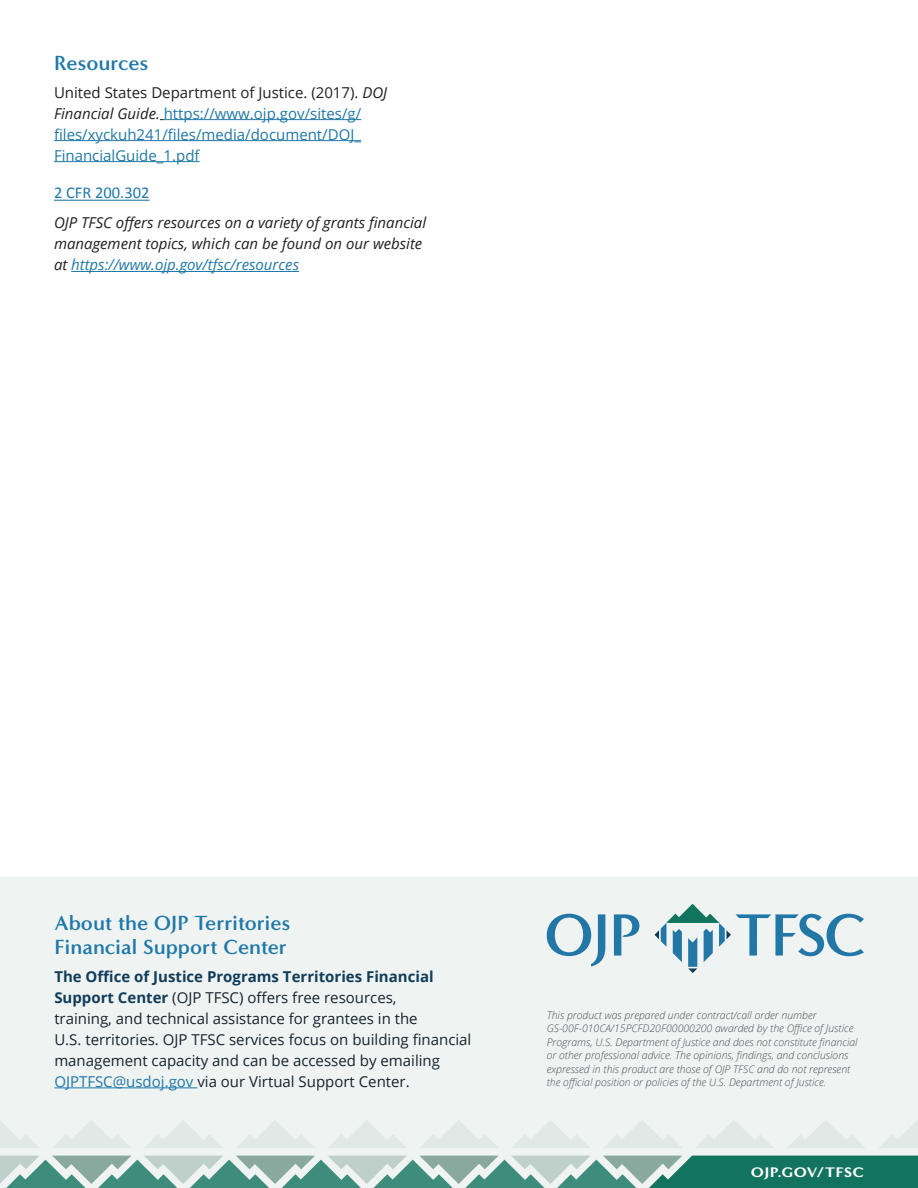
<style>
.page{position:relative;width:918px;height:1188px;background:#fff}
.page>*{position:absolute;margin:0;border:0;box-sizing:border-box;transform-origin:0 0}
.t1{font:700 21px/24px "Minerva Modern";color:#2078a8}
.t2{font:16.5px "Calibri";color:#2078a8}
.t3{font:15px/21px "Open Sans";color:#16242e}
.t4{font:15px/21px "Open Sans";color:#2078a8}
.t5{font:italic 15px/21px "Open Sans";color:#231f20}
.t6{font:900 14.25px "Minerva Modern";letter-spacing:.055em;color:#fff}
.t7{font:italic 300 10.5px/13.5px "Open Sans";color:#4c4f58}
.s1{color:#231f20}
.s2{font-style:italic;color:#231f20}
.s3{color:#2078a8}
.s4{font-weight:700;color:#123d5a}
</style>
<div class="page">
<div style="left:0;top:878px;width:918px;height:310px;background:#eff4f2"></div>
<svg style="left:695px;top:1120px;width:78px;height:28px"></svg>
<svg style="left:787px;top:1120px;width:78px;height:28px"></svg>
<svg style="left:879px;top:1120px;width:39px;height:28px"></svg>
<svg style="left:420px;top:1120px;width:78px;height:28px"></svg>
<svg style="left:512px;top:1120px;width:78px;height:28px"></svg>
<svg style="left:604px;top:1120px;width:78px;height:28px"></svg>
<svg style="left:145px;top:1120px;width:78px;height:28px"></svg>
<svg style="left:236px;top:1120px;width:78px;height:28px"></svg>
<svg style="left:328px;top:1120px;width:78px;height:28px"></svg>
<svg style="left:0;top:1121px;width:39px;height:27px"></svg>
<svg style="left:53px;top:1120px;width:78px;height:28px"></svg>
<svg style="left:0;top:1156px;width:918px;height:32px"></svg>
<hr style="left:54px;top:1088px;width:143px;height:1px;background:#2078a8">
<svg style="left:547px;top:914px;width:58px;height:52px"></svg>
<svg style="left:614px;top:914px;width:25px;height:42px"></svg>
<svg style="left:654px;top:904px;width:210px;height:69px"></svg>
<hr style="left:164px;top:119px;width:197px;height:1px;background:#2078a8">
<hr style="left:54px;top:140px;width:307px;height:1px;background:#2078a8">
<hr style="left:54px;top:161px;width:146px;height:1px;background:#2078a8">
<hr style="left:54px;top:200px;width:96px;height:1px;background:#2078a8">
<hr style="left:71px;top:271px;width:228px;height:1px;background:#2078a8">
<h2 class="t1" style="left:54px;top:51px;width:96px">Resources</h2>
<p class="t4" style="left:54px;top:81px;width:335px"><span class="s1">United States Department of Justice. (2017).</span> <span class="s2">DOJ Financial Guide.</span> https://www.ojp.gov/sites/g/ files/xyckuh241/files/media/document/DOJ_ FinancialGuide_1.pdf</p>
<p class="t2" style="left:54px;top:182px;width:97px">2 CFR 200.302</p>
<p class="t5" style="left:54px;top:212px;width:374px">OJP TFSC offers resources on a variety of grants financial management topics, which can be found on our website at <span class="s3">https://www.ojp.gov/tfsc/resources</span></p>
<h2 class="t1" style="left:54px;top:911px;width:238px">About the OJP Territories<br>Financial Support Center</h2>
<p class="t3" style="left:54px;top:965px;width:419px"><span class="s4">The Office of Justice Programs Territories Financial Support Center</span> (OJP TFSC) offers free resources,<br>training, and technical assistance for grantees in the<br>U.S. territories. OJP TFSC services focus on building financial management capacity and can be accessed by emailing <span class="s3">OJPTFSC@usdoj.gov</span> via our Virtual Support Center.</p>
<p class="t7" style="left:547px;top:1008px;width:312px">This product was prepared under contract/call order number GS-00F-010CA/15PCFD20F00000200 awarded by the Office of Justice Programs, U.S. Department of Justice and does not constitute financial or other professional advice. The opinions, findings, and conclusions expressed in this product are those of OJP TFSC and do not represent the official position or policies of the U.S. Department of Justice.</p>
<p class="t6" style="left:751px;top:1163px;width:114px">OJP.GOV/TFSC</p>
</div>
